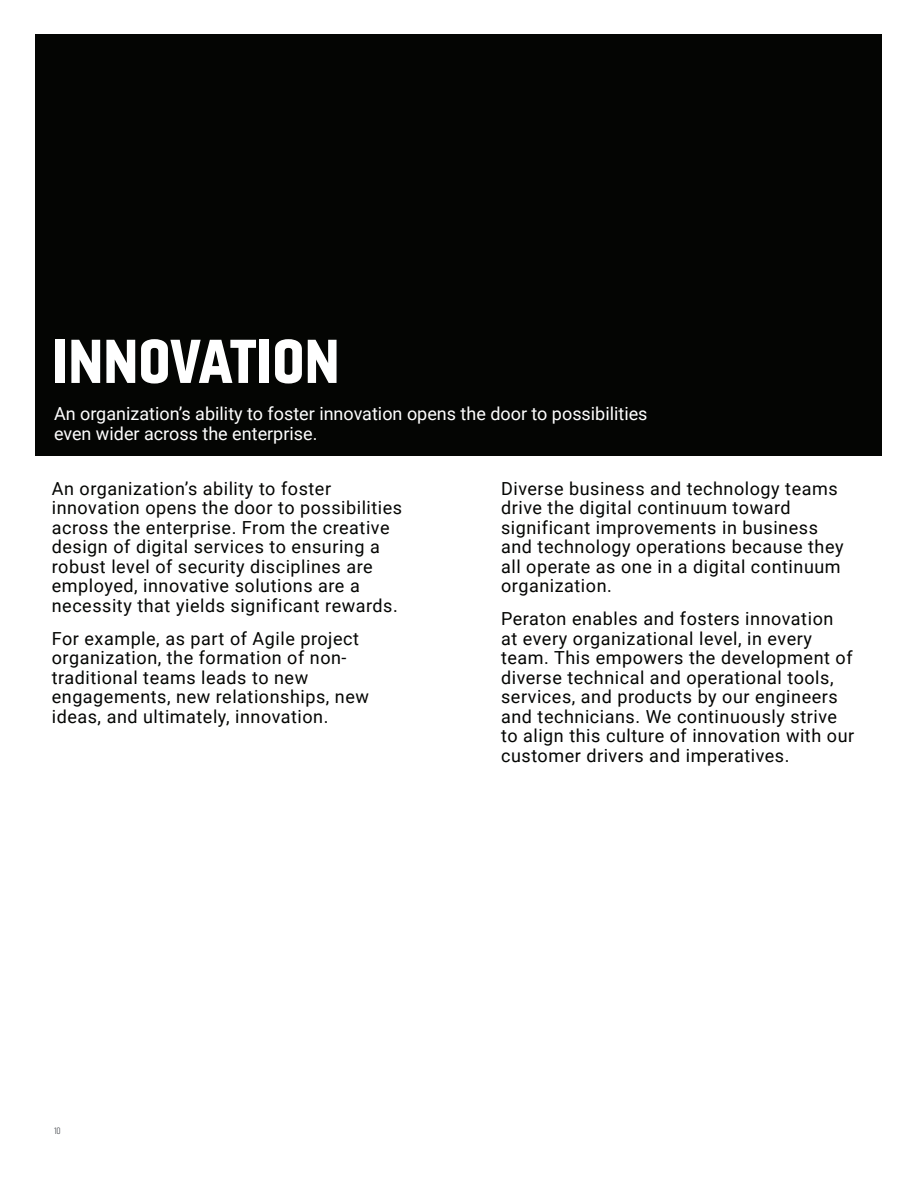
<style>
.page{position:relative;width:918px;height:1188px;background:#fff}
.page>*{position:absolute;margin:0;border:0;box-sizing:border-box;transform-origin:0 0}
.Cover_headline_40pt{font:60px "Gineso Con Bla";color:#fff}
.Body_Copy_12pt{font:18px/19.5px "Roboto";letter-spacing:.03em;color:#040503}
.Call_out_paragraph_-_left{font:18px/19.5px "Roboto";color:#fff}
.Page____Footer{font:9px "Gineso Con Boo";color:#54565b}
</style>
<div class="page">
<div style="left:36px;top:35px;width:846px;height:421px;background:#040503"></div>
<p class="Cover_headline_40pt" style="left:52px;top:322px;width:289px">INNOVATION</p>
<p class="Call_out_paragraph_-_left" style="left:54px;top:403px;width:595px">An organization’s ability to foster innovation opens the door to possibilities even wider across the enterprise.</p>
<p class="Body_Copy_12pt" style="left:501px;top:478px;width:344px">Diverse business and technology teams drive the digital continuum toward significant improvements in business and technology operations because they all operate as one in a digital continuum organization.</p>
<p class="Body_Copy_12pt" style="left:501px;top:608px;width:355px">Peraton enables and fosters innovation<br>at every organizational level, in every team. This empowers the development of diverse technical and operational tools, services, and products by our engineers and technicians. We continuously strive to align this culture of innovation with our customer drivers and imperatives.</p>
<p class="Body_Copy_12pt" style="left:52px;top:478px;width:352px">An organization’s ability to foster innovation opens the door to possibilities across the enterprise. From the creative design of digital services to ensuring a robust level of security disciplines are employed, innovative solutions are a necessity that yields significant rewards.</p>
<p class="Body_Copy_12pt" style="left:52px;top:628px;width:319px">For example, as part of Agile project organization, the formation of non&shy;traditional teams leads to new engagements, new relationships, new ideas, and ultimately, innovation.</p>
<p class="Page____Footer" style="left:54px;top:1125px;width:8px">10</p>
</div>
